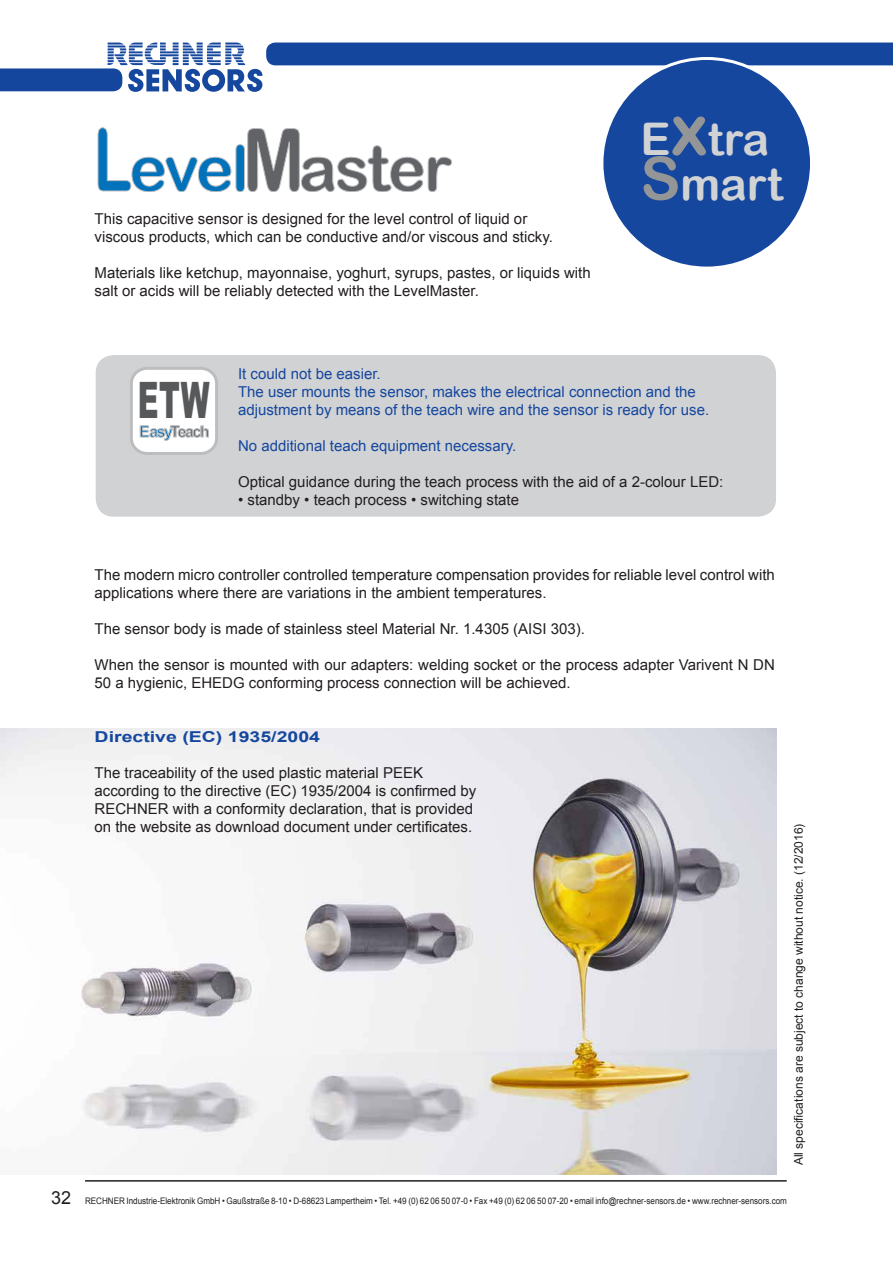
<style>
.page{position:relative;width:893px;height:1263px;background:#fff}
.page>*{position:absolute;margin:0;border:0;box-sizing:border-box;transform-origin:0 0}
.t1{font:900 50.4px "Arial";color:#57585a;scale:.57 1}
.t2{font:45px/45px "Arial Rounded MT Bold";color:#d1d2d4}
.t3{font:18px "Arial";color:#221e1f}
.t4{font:700 15.6px "Arial";letter-spacing:-.085em;color:#626366}
.t5{font:15px/18px "Arial";color:#221e1f}
.t6{font:15px/18px "Arial";color:#15479e}
.t7{font:700 15px "Arial";color:#15479e;scale:1.3 1}
.t8{font:12px "Arial";color:#221e1f}
.t9{font:9px "Arial";letter-spacing:-.005em;color:#221e1f;scale:.9 1}
.s1{font-size:72px;color:#939597}
.s2{font-size:60px;color:#939597}
.s3{color:#0273bb}
</style>
<div class="page">
<hr style="left:85px;top:1180px;width:702px;height:1px;background:#221e1f">
<svg style="left:0;top:43px;width:893px;height:49px"></svg>
<div style="left:96px;top:355px;width:680px;height:162px;background:#d1d2d4;border-radius:18px"></div>
<div style="left:131px;top:368px;width:86px;height:85px;background:#fff;border-radius:16px"></div>
<div style="left:130px;top:367px;width:88px;height:88px;border:3px solid #bbbdbf;border-radius:16px"></div>
<svg style="left:140px;top:426px;width:69px;height:14px"></svg>
<img style="left:0;top:728px;width:776px;height:447px">
<div style="left:602px;top:58px;width:209px;height:210px;background:#15479e;border-radius:50%"></div>
<svg style="left:98px;top:128px;width:354px;height:64px"></svg>
<p class="t5" style="left:95px;top:211px;width:460px">This capacitive sensor is designed for the level control of liquid or viscous products, which can be conductive and/or viscous and sticky.</p>
<p class="t5" style="left:95px;top:263px;width:498px">Materials like ketchup, mayonnaise, yoghurt, syrups, pastes, or liquids with salt or acids will be reliably detected with the LevelMaster.</p>
<h2 class="t2" style="left:640px;top:117px;width:144px">E<span class="s1">x</span>tra<br><span class="s2">S</span>mart</h2>
<h1 class="t1" style="left:138px;top:371px;width:127px">ETW</h1>
<p class="t4" style="left:139px;top:426px;width:72px"><span class="s3">Easy</span>Teach</p>
<p class="t6" style="left:238px;top:365px;width:473px">It could not be easier.<br>The user mounts the sensor, makes the electrical connection and the adjustment by means of the teach wire and the sensor is ready for use.</p>
<p class="t6" style="left:238px;top:437px;width:280px">No additional teach equipment necessary.</p>
<p class="t5" style="left:238px;top:473px;width:487px">Optical guidance during the teach process with the aid of a 2-colour LED:</p>
<p class="t5" style="left:238px;top:491px;width:282px">• standby • teach process • switching state</p>
<p class="t3" style="left:51px;top:1186px;width:22px">32</p>
<p class="t5" style="left:95px;top:566px;width:682px">The modern micro controller controlled temperature compensation provides for reliable level control with applications where there are variations in the ambient temperatures.</p>
<p class="t5" style="left:95px;top:620px;width:492px">The sensor body is made of stainless steel Material Nr. 1.4305 (AISI 303).</p>
<p class="t5" style="left:95px;top:656px;width:682px">When the sensor is mounted with our adapters: welding socket or the process adapter Varivent N DN<br>50 a hygienic, EHEDG conforming process connection will be achieved.</p>
<p class="t7" style="left:95px;top:726px;width:175px">Directive (EC) 1935/2004</p>
<p class="t5" style="left:95px;top:764px;width:383px">The traceability of the used plastic material PEEK according to the directive (EC) 1935/2004 is confirmed by RECHNER with a conformity declaration, that is provided on the website as download document under certificates.</p>
<p class="t8" style="left:791px;top:1165px;width:343px;rotate:-90deg">All specifications are subject to change without notice. (12/2016)</p>
<p class="t9" style="left:85px;top:1194px;width:781px">RECHNER Industrie-Elektronik GmbH • Gaußstraße 8-10 • D-68623 Lampertheim • Tel. +49 (0) 62 06 50 07-0 • Fax +49 (0) 62 06 50 07-20 • email info@rechner-sensors.de • www.rechner-sensors.com</p>
</div>
